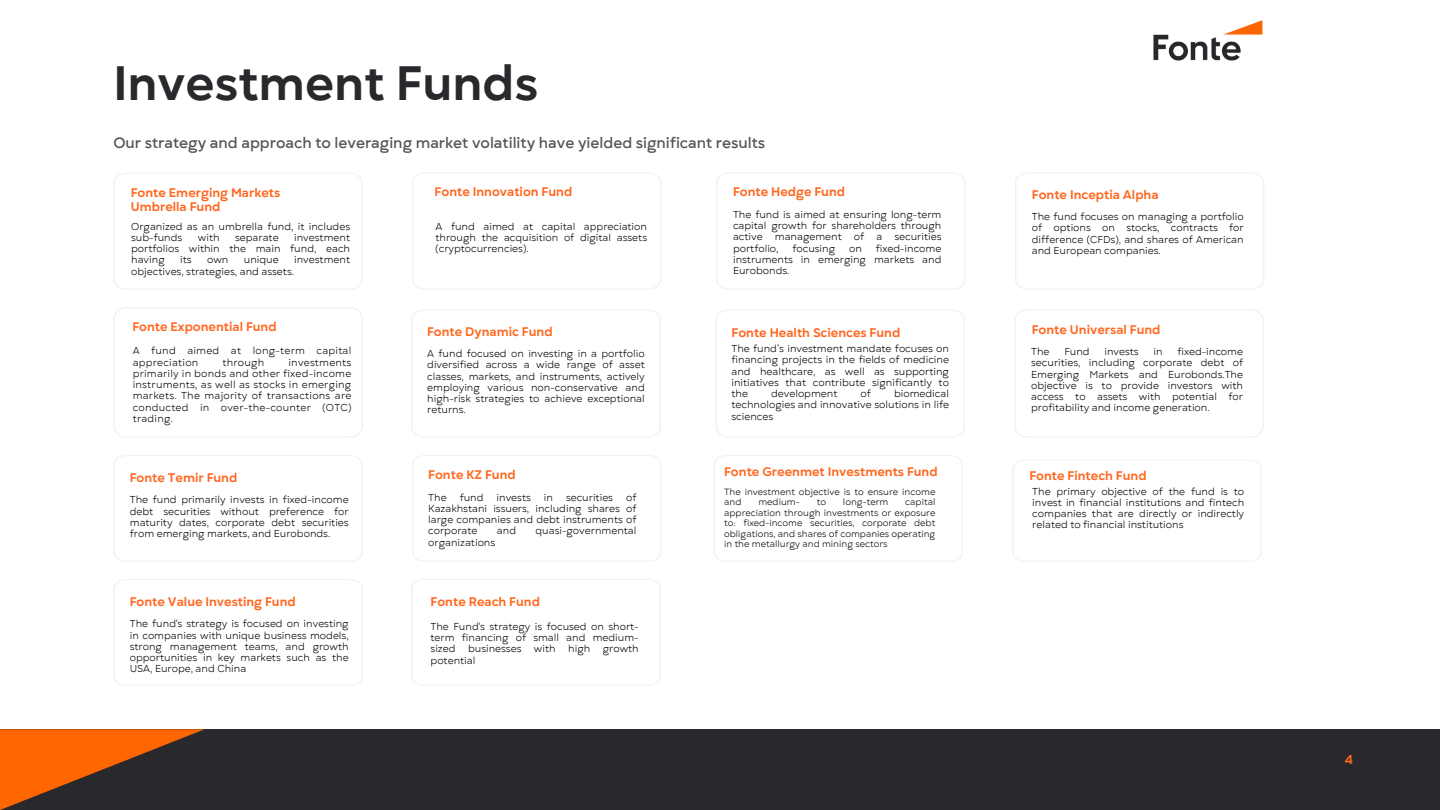
<style>
.page{position:relative;width:1440px;height:810px;background:#fff}
.page>*{position:absolute;margin:0;border:0;box-sizing:border-box;transform-origin:0 0}
.t1{font:700 48px "Gogh";color:#29282c}
.t2{font:500 15px "Gogh";color:#545454}
.t3{font:700 13px "Gogh";color:#ff671f}
.t4{font:700 12.4px/14.2px "Gogh";color:#ff671f}
.t5{font:10px/11.2px "Gogh";color:#000;text-align:justify}
.t6{font:10px/11.2px "Gogh";letter-spacing:.025em;color:#000}
.t7{font:9px/10.5px "Gogh";color:#000}
</style>
<div class="page">
<div style="left:0;top:729px;width:1440px;height:81px;background:#29282c"></div>
<svg style="left:0;top:729px;width:205px;height:81px"></svg>
<img style="left:1153px;top:20px;width:110px;height:41px">
<svg style="left:412px;top:455px;width:249px;height:107px"></svg>
<svg style="left:114px;top:455px;width:249px;height:107px"></svg>
<svg style="left:714px;top:455px;width:249px;height:107px"></svg>
<svg style="left:1013px;top:460px;width:249px;height:102px"></svg>
<svg style="left:1015px;top:173px;width:249px;height:117px"></svg>
<svg style="left:114px;top:173px;width:249px;height:117px"></svg>
<svg style="left:412px;top:173px;width:249px;height:117px"></svg>
<svg style="left:716px;top:173px;width:249px;height:117px"></svg>
<svg style="left:411px;top:310px;width:250px;height:127px"></svg>
<svg style="left:114px;top:307px;width:249px;height:130px"></svg>
<svg style="left:1015px;top:310px;width:249px;height:127px"></svg>
<svg style="left:716px;top:310px;width:249px;height:127px"></svg>
<svg style="left:114px;top:579px;width:249px;height:107px"></svg>
<svg style="left:411px;top:579px;width:250px;height:107px"></svg>
<p class="t1" style="left:113px;top:67px;width:426px">Investment Funds</p>
<p class="t2" style="left:113px;top:138px;width:653px">Our strategy and approach to leveraging market volatility have yielded significant results</p>
<h3 class="t4" style="left:131px;top:187px;width:151px">Fonte Emerging Markets<br>Umbrella Fund</h3>
<p class="t5" style="left:131px;top:222px;width:220px">Organized as an umbrella fund, it includes sub-funds</p>
<p class="t5" style="left:198px;top:233px;width:23px">with</p>
<p class="t5" style="left:235px;top:233px;width:45px">separate</p>
<p class="t5" style="left:131px;top:233px;width:220px;text-indent:163px">investment portfolios within the main fund, each having</p>
<p class="t5" style="left:180px;top:256px;width:13px">its</p>
<p class="t5" style="left:207px;top:256px;width:23px">own</p>
<p class="t5" style="left:244px;top:256px;width:36px">unique</p>
<p class="t5" style="left:294px;top:256px;width:57px">investment</p>
<p class="t5" style="left:131px;top:267px;width:164px">objectives, strategies, and assets.</p>
<h3 class="t4" style="left:132px;top:322px;width:146px">Fonte Exponential Fund</h3>
<p class="t6" style="left:133px;top:347px;width:220px">A fund aimed at long-term capital appreciation</p>
<p class="t6" style="left:222px;top:358px;width:43px">through</p>
<p class="t5" style="left:133px;top:358px;width:220px;text-indent:156px">investments primarily in bonds and other fixed-income instruments, as well as stocks in emerging markets. The majority of transactions are conducted in over-the-counter (OTC) trading.</p>
<h3 class="t4" style="left:435px;top:187px;width:139px">Fonte Innovation Fund</h3>
<p class="t4" style="left:733px;top:191px;width:114px">Fonte Hedge Fund</p>
<h3 class="t5" style="left:733px;top:210px;width:210px">The fund is aimed at ensuring long-term capital growth for shareholders through active management of a securities portfolio,</h3>
<h3 class="t4" style="left:733px;top:187px;width:114px">Fonte Hedge Fund</h3>
<h3 class="t4" style="left:428px;top:191px;width:139px">Fonte Innovation Fund</h3>
<p class="t5" style="left:435px;top:222px;width:213px">A fund aimed at capital appreciation through the acquisition of digital assets (cryptocurrencies).</p>
<h3 class="t5" style="left:733px;top:244px;width:210px;text-indent:143px">fixed-income instruments in emerging markets and Eurobonds.</h3>
<h3 class="t5" style="left:792px;top:244px;width:44px">focusing</h3>
<h3 class="t5" style="left:849px;top:244px;width:14px">on</h3>
<p class="t4" style="left:427px;top:327px;width:127px">Fonte Dynamic Fund</p>
<h3 class="t5" style="left:427px;top:350px;width:219px">A fund focused on investing in a portfolio diversified across a wide range of asset classes, markets, and instruments, actively employing various non-conservative and high-risk strategies to achieve exceptional returns.</h3>
<h3 class="t4" style="left:732px;top:327px;width:170px">Fonte Health Sciences Fund</h3>
<h3 class="t5" style="left:732px;top:344px;width:219px">The fund’s investment mandate focuses on financing projects in the fields of medicine and healthcare, as well as supporting initiatives that contribute significantly to the</h3>
<h3 class="t5" style="left:771px;top:389px;width:68px">development</h3>
<h3 class="t5" style="left:861px;top:389px;width:12px">of</h3>
<h3 class="t5" style="left:732px;top:389px;width:219px;text-indent:163px">biomedical technologies and innovative solutions in life sciences</h3>
<p class="t4" style="left:130px;top:472px;width:109px">Fonte Temir Fund</p>
<h3 class="t4" style="left:428px;top:469px;width:89px">Fonte KZ Fund</h3>
<h3 class="t5" style="left:130px;top:496px;width:220px">The fund primarily invests in fixed-income debt securities without preference for maturity dates, corporate debt securities from emerging markets, and Eurobonds.</h3>
<h1 class="t4" style="left:431px;top:473px;width:86px">Fonte KZFund</h1>
<h2 class="t5" style="left:428px;top:493px;width:20px">The</h2>
<h2 class="t5" style="left:460px;top:493px;width:25px">fund</h2>
<h2 class="t5" style="left:497px;top:493px;width:36px">invests</h2>
<h2 class="t5" style="left:544px;top:493px;width:11px">in</h2>
<h2 class="t5" style="left:566px;top:493px;width:49px">securities</h2>
<h2 class="t5" style="left:428px;top:493px;width:210px;text-indent:198px">of Kazakhstani issuers, including shares of large companies and debt instruments of corporate</h2>
<h2 class="t5" style="left:497px;top:527px;width:21px">and</h2>
<h2 class="t5" style="left:536px;top:527px;width:102px">quasi-governmental</h2>
<h2 class="t5" style="left:428px;top:538px;width:69px">organizations</h2>
<h3 class="t4" style="left:130px;top:596px;width:167px">Fonte Value Investing Fund</h3>
<p class="t5" style="left:130px;top:620px;width:220px">The fund's strategy is focused on investing in companies with unique business models, strong management teams, and growth opportunities in key markets such as the USA, Europe, and China</p>
<h3 class="t4" style="left:431px;top:596px;width:111px">Fonte Reach Fund</h3>
<h3 class="t4" style="left:469px;top:597px;width:48px">KZFund</h3>
<p class="t5" style="left:431px;top:622px;width:210px">The Fund's strategy is focused on short&shy;term financing of small and medium&shy;sized</p>
<p class="t5" style="left:468px;top:645px;width:55px">businesses</p>
<p class="t5" style="left:534px;top:645px;width:23px">with</p>
<p class="t5" style="left:568px;top:645px;width:24px">high</p>
<p class="t5" style="left:603px;top:645px;width:38px">growth</p>
<p class="t5" style="left:431px;top:656px;width:46px">potential</p>
<h3 class="t4" style="left:724px;top:466px;width:215px">Fonte Greenmet Investments Fund</h3>
<h3 class="t4" style="left:733px;top:473px;width:86px">Fonte KZFund</h3>
<p class="t7" style="left:724px;top:488px;width:213px">The investment objective is to ensure income and</p>
<p class="t7" style="left:724px;top:498px;width:213px;text-align:justify;text-indent:181px">capital appreciation through investments or exposure to: fixed-income securities, corporate debt obligations, and shares of companies operating in the metallurgy and mining sectors</p>
<p class="t7" style="left:758px;top:498px;width:43px">medium-</p>
<p class="t7" style="left:817px;top:498px;width:11px">to</p>
<p class="t7" style="left:843px;top:498px;width:47px">long-term</p>
<h3 class="t4" style="left:1032px;top:190px;width:128px">Fonte Inceptia Alpha</h3>
<p class="t5" style="left:1032px;top:213px;width:213px">The fund focuses on managing a portfolio of options on stocks, contracts for difference (CFDs), and shares of American and European companies.</p>
<h3 class="t4" style="left:1032px;top:324px;width:130px">Fonte Universal Fund</h3>
<p class="t5" style="left:1031px;top:347px;width:20px">The</p>
<p class="t5" style="left:1064px;top:347px;width:27px">Fund</p>
<p class="t5" style="left:1104px;top:347px;width:36px">invests</p>
<p class="t5" style="left:1153px;top:347px;width:11px">in</p>
<p class="t5" style="left:1031px;top:347px;width:213px;text-indent:146px">fixed-income securities, including corporate debt of Emerging Markets and Eurobonds.The objective is to provide investors with access to assets with potential for profitability and income generation.</p>
<p class="t4" style="left:1029px;top:471px;width:119px">Fonte Fintech Fund</p>
<h3 class="t5" style="left:1032px;top:487px;width:213px">The primary objective of the fund is to invest in financial institutions and fintech companies that are directly or indirectly related to financial institutions</h3>
<p class="t3" style="left:1345px;top:755px;width:10px">4</p>
</div>
